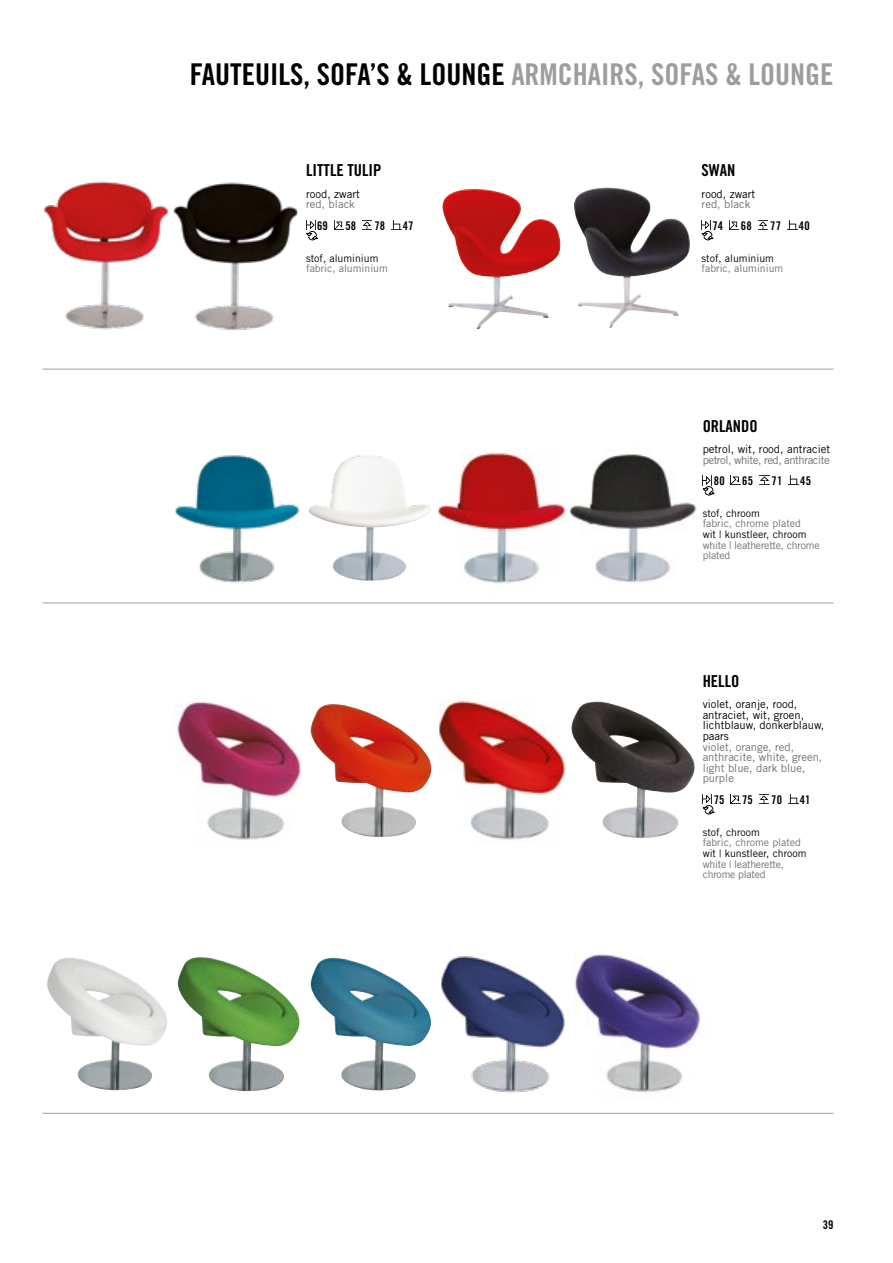
<style>
.page{position:relative;width:893px;height:1263px;background:#fff}
.page>*{position:absolute;margin:0;border:0;box-sizing:border-box;transform-origin:0 0}
.t1{font:30px "Trade Gothic LT Std Bd Cn 20";color:#000}
.t2{font:16.5px "Trade Gothic LT Std Bd Cn 20";color:#000}
.t3{font:12px "Trade Gothic LT Std Bd Cn 20";letter-spacing:.015em;color:#000}
.t4{font:11.25px/10.6px "Trade Gothic LT Std";color:#000}
.t5{font:11.25px/10.6px "Trade Gothic LT Std";color:#6f6f6e}
.t6{font:11.25px "Trade Gothic LT Std";letter-spacing:-.04em;color:#6f6f6e}
.t7{font:10.5px "Trade Gothic LT Std";color:#000}
.t8{font:10.5px "Trade Gothic LT Std";color:#6f6f6e}
.t9{font:10.5px/10.6px "Trade Gothic LT Std";letter-spacing:-.02em;color:#6f6f6e}
.s1{color:#9c9d9d}
</style>
<div class="page">
<hr style="left:43px;top:369px;width:790px;height:1px;background:#9c9d9d">
<hr style="left:43px;top:603px;width:790px;height:1px;background:#9c9d9d">
<hr style="left:43px;top:1113px;width:790px;height:1px;background:#9c9d9d">
<img style="left:44px;top:181px;width:125px;height:149px">
<img style="left:173px;top:182px;width:125px;height:149px">
<svg style="left:334px;top:221px;width:9px;height:9px"></svg>
<svg style="left:362px;top:220px;width:10px;height:10px"></svg>
<svg style="left:391px;top:221px;width:10px;height:9px"></svg>
<svg style="left:306px;top:221px;width:12px;height:20px"></svg>
<img style="left:442px;top:189px;width:119px;height:140px">
<img style="left:574px;top:188px;width:116px;height:140px">
<svg style="left:729px;top:221px;width:10px;height:9px"></svg>
<svg style="left:758px;top:220px;width:10px;height:10px"></svg>
<svg style="left:787px;top:221px;width:10px;height:9px"></svg>
<svg style="left:701px;top:221px;width:13px;height:20px"></svg>
<img style="left:174px;top:455px;width:126px;height:128px">
<img style="left:308px;top:455px;width:123px;height:126px">
<img style="left:438px;top:452px;width:128px;height:132px">
<img style="left:570px;top:454px;width:127px;height:129px">
<svg style="left:731px;top:476px;width:9px;height:9px"></svg>
<svg style="left:759px;top:476px;width:10px;height:9px"></svg>
<svg style="left:788px;top:476px;width:10px;height:9px"></svg>
<svg style="left:702px;top:476px;width:13px;height:20px"></svg>
<img style="left:177px;top:701px;width:125px;height:139px">
<img style="left:310px;top:704px;width:121px;height:134px">
<img style="left:439px;top:700px;width:127px;height:140px">
<img style="left:571px;top:702px;width:124px;height:136px">
<svg style="left:731px;top:795px;width:9px;height:9px"></svg>
<svg style="left:759px;top:794px;width:9px;height:10px"></svg>
<svg style="left:788px;top:795px;width:10px;height:9px"></svg>
<svg style="left:702px;top:795px;width:13px;height:20px"></svg>
<img style="left:47px;top:958px;width:120px;height:133px">
<img style="left:177px;top:957px;width:123px;height:135px">
<img style="left:310px;top:958px;width:121px;height:133px">
<img style="left:441px;top:956px;width:124px;height:137px">
<img style="left:573px;top:954px;width:127px;height:139px">
<h1 class="t1" style="left:190px;top:57px;width:645px">FAUTEUILS, SOFA’S &amp; LOUNGE <span class="s1">ARMCHAIRS, SOFAS &amp; LOUNGE</span></h1>
<h2 class="t2" style="left:306px;top:161px;width:77px">LITTLE TULIP</h2>
<p class="t4" style="left:306px;top:188px;width:55px">rood, zwart</p>
<p class="t5" style="left:306px;top:199px;width:50px">red, black</p>
<p class="t3" style="left:317px;top:218px;width:12px">69</p>
<p class="t3" style="left:345px;top:218px;width:12px">58</p>
<p class="t3" style="left:374px;top:218px;width:12px">78</p>
<p class="t3" style="left:403px;top:218px;width:12px">47</p>
<p class="t7" style="left:306px;top:251px;width:74px">stof, aluminium</p>
<p class="t8" style="left:306px;top:262px;width:83px">fabric, aluminium</p>
<h2 class="t2" style="left:702px;top:161px;width:35px">SWAN</h2>
<p class="t4" style="left:702px;top:188px;width:55px">rood, zwart</p>
<p class="t5" style="left:702px;top:199px;width:50px">red, black</p>
<p class="t3" style="left:713px;top:218px;width:12px">74</p>
<p class="t3" style="left:741px;top:218px;width:13px">68</p>
<p class="t3" style="left:770px;top:218px;width:12px">77</p>
<p class="t3" style="left:799px;top:218px;width:13px">40</p>
<p class="t7" style="left:702px;top:251px;width:74px">stof, aluminium</p>
<p class="t8" style="left:702px;top:262px;width:83px">fabric, aluminium</p>
<h2 class="t2" style="left:703px;top:416px;width:56px">ORLANDO</h2>
<p class="t4" style="left:703px;top:443px;width:129px">petrol, wit, rood, antraciet</p>
<p class="t6" style="left:703px;top:453px;width:128px">petrol, white, red, anthracite</p>
<p class="t3" style="left:714px;top:473px;width:13px">80</p>
<p class="t3" style="left:742px;top:473px;width:13px">65</p>
<p class="t3" style="left:772px;top:473px;width:12px">71</p>
<p class="t3" style="left:800px;top:473px;width:13px">45</p>
<p class="t7" style="left:703px;top:507px;width:59px">stof, chroom</p>
<p class="t8" style="left:703px;top:517px;width:100px">fabric, chrome plated</p>
<p class="t7" style="left:703px;top:528px;width:105px">wit | kunstleer, chroom</p>
<p class="t9" style="left:703px;top:539px;width:119px">white | leatherette, chrome plated</p>
<h2 class="t2" style="left:703px;top:671px;width:38px">HELLO</h2>
<p class="t4" style="left:703px;top:698px;width:123px">violet, oranje, rood, antraciet, wit, groen, lichtblauw, donkerblauw, paars</p>
<p class="t5" style="left:703px;top:741px;width:121px">violet, orange, red, anthracite, white, green, light blue, dark blue, purple</p>
<p class="t3" style="left:714px;top:792px;width:12px">75</p>
<p class="t3" style="left:742px;top:792px;width:12px">75</p>
<p class="t3" style="left:771px;top:792px;width:12px">70</p>
<p class="t3" style="left:800px;top:792px;width:12px">41</p>
<p class="t7" style="left:703px;top:825px;width:59px">stof, chroom</p>
<p class="t8" style="left:703px;top:836px;width:100px">fabric, chrome plated</p>
<p class="t7" style="left:703px;top:847px;width:105px">wit | kunstleer, chroom</p>
<p class="t9" style="left:703px;top:858px;width:83px">white | leatherette, chrome plated</p>
<p class="t3" style="left:823px;top:1217px;width:12px">39</p>
</div>
